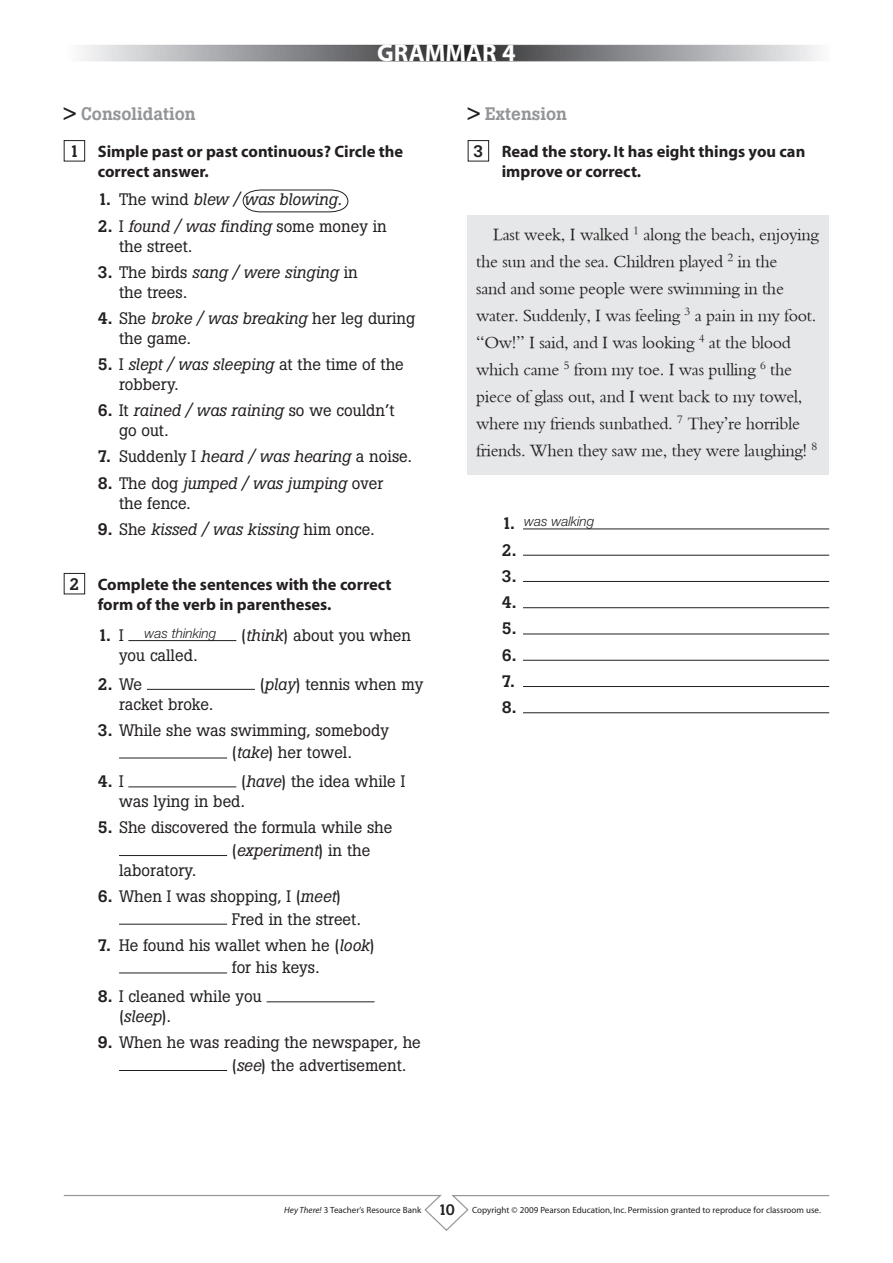
<style>
.page{position:relative;width:893px;height:1263px;background:#fff}
.page>*{position:absolute;margin:0;border:0;box-sizing:border-box;transform-origin:0 0}
.t1{font:700 24.45px "Myriad";color:#fff}
.t2{font:18px/27px "Bembo";letter-spacing:-.02em;color:#231f20}
._00-Chamada{font:500 18px "Boton";color:#939598}
._02-exercicio__no_ab{font:16.5px/20px "Boton";color:#231f20}
._01-enunciado{font:700 16.5px/20px "Myriad";color:#231f20}
._02-exercicio__no_ab-2{font:italic 16.5px "Boton";color:#231f20}
._02-exercicio__no_ab-3{font:500 16.5px "Boton";color:#231f20}
.t3{font:500 15px "Boton";color:#231f20}
._02-exemplo{font:italic 300 13.5px "Helvetica Neue";color:#231f20}
.t4{font:9px "Myriad";color:#231f20}
.s1{color:#231f20}
.s2{font-weight:500;font-style:normal}
.s3{font-style:normal}
.s4{font-weight:500}
.s5{font-style:italic}
.s6{font-weight:400}
.s7{font-family:"Boton";font-weight:500}
</style>
<div class="page">
<svg style="left:63px;top:1195px;width:767px;height:36px"></svg>
<svg style="left:82px;top:47px;width:736px;height:12px;background:#8e8f91"></svg>
<div style="left:64px;top:45px;width:765px;height:16px;border:1px solid #fff"></div>
<div style="left:468px;top:140px;width:21px;height:21px;border:1px solid #231f20"></div>
<div style="left:468px;top:215px;width:361px;height:260px;background:#e6e7e9"></div>
<hr style="left:523px;top:528px;width:306px;height:1px;background:#231f20">
<hr style="left:523px;top:555px;width:306px;height:1px;background:#231f20">
<hr style="left:523px;top:581px;width:306px;height:1px;background:#231f20">
<hr style="left:523px;top:607px;width:306px;height:1px;background:#231f20">
<hr style="left:523px;top:634px;width:306px;height:1px;background:#231f20">
<hr style="left:523px;top:660px;width:306px;height:1px;background:#231f20">
<hr style="left:523px;top:686px;width:306px;height:1px;background:#231f20">
<hr style="left:523px;top:712px;width:306px;height:1px;background:#231f20">
<svg style="left:242px;top:189px;width:107px;height:24px"></svg>
<div style="left:64px;top:140px;width:21px;height:21px;border:1px solid #231f20"></div>
<div style="left:64px;top:573px;width:21px;height:21px;border:1px solid #231f20"></div>
<hr style="left:128px;top:640px;width:108px;height:1px;background:#231f20">
<hr style="left:147px;top:689px;width:108px;height:1px;background:#231f20">
<hr style="left:119px;top:758px;width:108px;height:1px;background:#231f20">
<hr style="left:128px;top:786px;width:108px;height:1px;background:#231f20">
<hr style="left:119px;top:855px;width:108px;height:1px;background:#231f20">
<hr style="left:119px;top:924px;width:108px;height:1px;background:#231f20">
<hr style="left:119px;top:972px;width:108px;height:1px;background:#231f20">
<hr style="left:267px;top:1001px;width:108px;height:1px;background:#231f20">
<hr style="left:119px;top:1070px;width:108px;height:1px;background:#231f20">
<p class="t1" style="left:377px;top:40px;width:140px">grammar 4</p>
<p class="_00-Chamada" style="left:64px;top:103px;width:133px"><span class="s1">&gt;</span> Consolidation</p>
<p class="_02-exercicio__no_ab-3" style="left:69px;top:141px;width:11px">1</p>
<p class="_01-enunciado" style="left:98px;top:142px;width:307px">Simple past or past continuous? Circle the correct answer.</p>
<p class="_02-exercicio__no_ab-2" style="left:98px;top:190px;width:245px"><span class="s2">1.</span> <span class="s3">The wind</span> blew / was blowing<span class="s3">.</span></p>
<p class="_02-exercicio__no_ab" style="left:119px;top:216px;width:269px;text-indent:-21px"><span class="s4">2.</span> I <span class="s5">found / was finding</span> some money in the street.</p>
<p class="_02-exercicio__no_ab" style="left:119px;top:262px;width:240px;text-indent:-21px"><span class="s4">3.</span> The birds <span class="s5">sang / were singing</span> in the trees.</p>
<p class="_02-exercicio__no_ab" style="left:119px;top:308px;width:298px;text-indent:-21px"><span class="s4">4.</span> She <span class="s5">broke / was breaking</span> her leg during the game.</p>
<p class="_02-exercicio__no_ab" style="left:119px;top:354px;width:286px;text-indent:-21px"><span class="s4">5.</span> I <span class="s5">slept / was sleeping</span> at the time of the robbery.</p>
<p class="_02-exercicio__no_ab" style="left:119px;top:401px;width:277px;text-indent:-21px"><span class="s4">6.</span> It <span class="s5">rained / was raining</span> so we couldn’t go out.</p>
<p class="_02-exercicio__no_ab" style="left:98px;top:447px;width:316px"><span class="s4">7.</span> Suddenly I <span class="s5">heard / was hearing</span> a noise.</p>
<p class="_02-exercicio__no_ab" style="left:119px;top:473px;width:266px;text-indent:-21px"><span class="s4">8.</span> The dog <span class="s5">jumped / was jumping</span> over the fence.</p>
<p class="_02-exercicio__no_ab-2" style="left:98px;top:520px;width:278px"><span class="s2">9.</span> <span class="s3">She</span> kissed / was kissing <span class="s3">him once.</span></p>
<p class="_02-exercicio__no_ab-3" style="left:69px;top:574px;width:11px">2</p>
<p class="_01-enunciado" style="left:98px;top:575px;width:295px">Complete the sentences with the correct form of the verb in parentheses.</p>
<p class="_02-exercicio__no_ab-3" style="left:98px;top:625px;width:27px">1. <span class="s6">I</span></p>
<p class="_02-exercicio__no_ab" style="left:241px;top:625px;width:172px">(<span class="s5">think</span>) about you when</p>
<p class="_02-exercicio__no_ab" style="left:119px;top:645px;width:80px">you called.</p>
<p class="_02-exercicio__no_ab-3" style="left:98px;top:674px;width:46px">2. <span class="s6">We</span></p>
<p class="_02-exercicio__no_ab" style="left:260px;top:674px;width:165px">(<span class="s5">play</span>) tennis when my</p>
<p class="_02-exercicio__no_ab" style="left:119px;top:694px;width:96px">racket broke.</p>
<p class="_02-exercicio__no_ab" style="left:232px;top:719px;width:159px;line-height:22.5px;text-indent:-134px"><span class="s4">3.</span> While she was swimming, somebody (<span class="s5">take</span>) her towel.</p>
<p class="_02-exercicio__no_ab-3" style="left:98px;top:772px;width:27px">4. <span class="s6">I</span></p>
<p class="_02-exemplo" style="left:145px;top:625px;width:73px">was thinking</p>
<p class="_02-exercicio__no_ab" style="left:119px;top:771px;width:288px;text-indent:122px">(<span class="s5">have</span>) the idea while I was lying in bed.</p>
<p class="_02-exercicio__no_ab" style="left:232px;top:816px;width:162px;line-height:22.5px;text-indent:-134px"><span class="s4">5.</span> She discovered the formula while she (<span class="s5">experiment</span>) in the</p>
<p class="_02-exercicio__no_ab" style="left:119px;top:860px;width:79px">laboratory.</p>
<p class="_02-exercicio__no_ab" style="left:232px;top:885px;width:130px;line-height:22.5px;text-indent:-134px"><span class="s4">6.</span> When I was shopping, I (<span class="s5">meet</span>)<br>Fred in the street.</p>
<p class="_02-exercicio__no_ab" style="left:232px;top:934px;width:144px;line-height:22.5px;text-indent:-134px"><span class="s4">7.</span> He found his wallet when he (<span class="s5">look</span>) for his keys.</p>
<p class="_02-exercicio__no_ab" style="left:119px;top:986px;width:144px;text-indent:-21px"><span class="s4">8.</span> I cleaned while you (<span class="s5">sleep</span>).</p>
<p class="_02-exercicio__no_ab" style="left:232px;top:1031px;width:190px;line-height:22.5px;text-indent:-134px"><span class="s4">9.</span> When he was reading the newspaper, he (<span class="s5">see</span>) the advertisement.</p>
<p class="_00-Chamada" style="left:468px;top:103px;width:101px"><span class="s1">&gt;</span> Extension</p>
<p class="_01-enunciado" style="left:473px;top:142px;width:333px"><span class="s7">3</span> Read the story. It has eight things you can</p>
<p class="_01-enunciado" style="left:502px;top:162px;width:141px">improve or correct.</p>
<p class="t2" style="left:476px;top:220px;width:344px;text-indent:17px">Last week, I walked <sup>1</sup> along the beach, enjoying the sun and the sea. Children played <sup>2</sup> in the<br>sand and some people were swimming in the water. Suddenly, I was feeling <sup>3</sup> a pain in my foot. “Ow!” I said, and I was looking <sup>4</sup> at the blood which came <sup>5</sup> from my toe. I was pulling <sup>6</sup> the piece of glass out, and I went back to my towel, where my friends sunbathed. <sup>7</sup> They’re horrible friends. When they saw me, they were laughing! <sup>8</sup></p>
<p class="_02-exercicio__no_ab-3" style="left:502px;top:514px;width:15px">1.</p>
<p class="_02-exercicio__no_ab-3" style="left:502px;top:540px;width:16px">2.</p>
<p class="_02-exercicio__no_ab-3" style="left:502px;top:566px;width:16px">3.</p>
<p class="_02-exercicio__no_ab-3" style="left:502px;top:592px;width:16px">4.</p>
<p class="_02-exercicio__no_ab-3" style="left:502px;top:619px;width:16px">5.</p>
<p class="_02-exercicio__no_ab-3" style="left:502px;top:645px;width:16px">6.</p>
<p class="_02-exercicio__no_ab-3" style="left:502px;top:671px;width:15px">7.</p>
<p class="_02-exercicio__no_ab-3" style="left:502px;top:698px;width:16px">8.</p>
<p class="_02-exemplo" style="left:524px;top:513px;width:72px">was walking</p>
<p class="t4" style="left:284px;top:1205px;width:138px"><span class="s5">Hey There!</span> 3 Teacher’s Resource Bank</p>
<p class="t3" style="left:438px;top:1201px;width:18px">10</p>
<p class="t4" style="left:472px;top:1205px;width:350px">Copyright © 2009 Pearson Education, Inc. Permission granted to reproduce for classroom use.</p>
</div>
